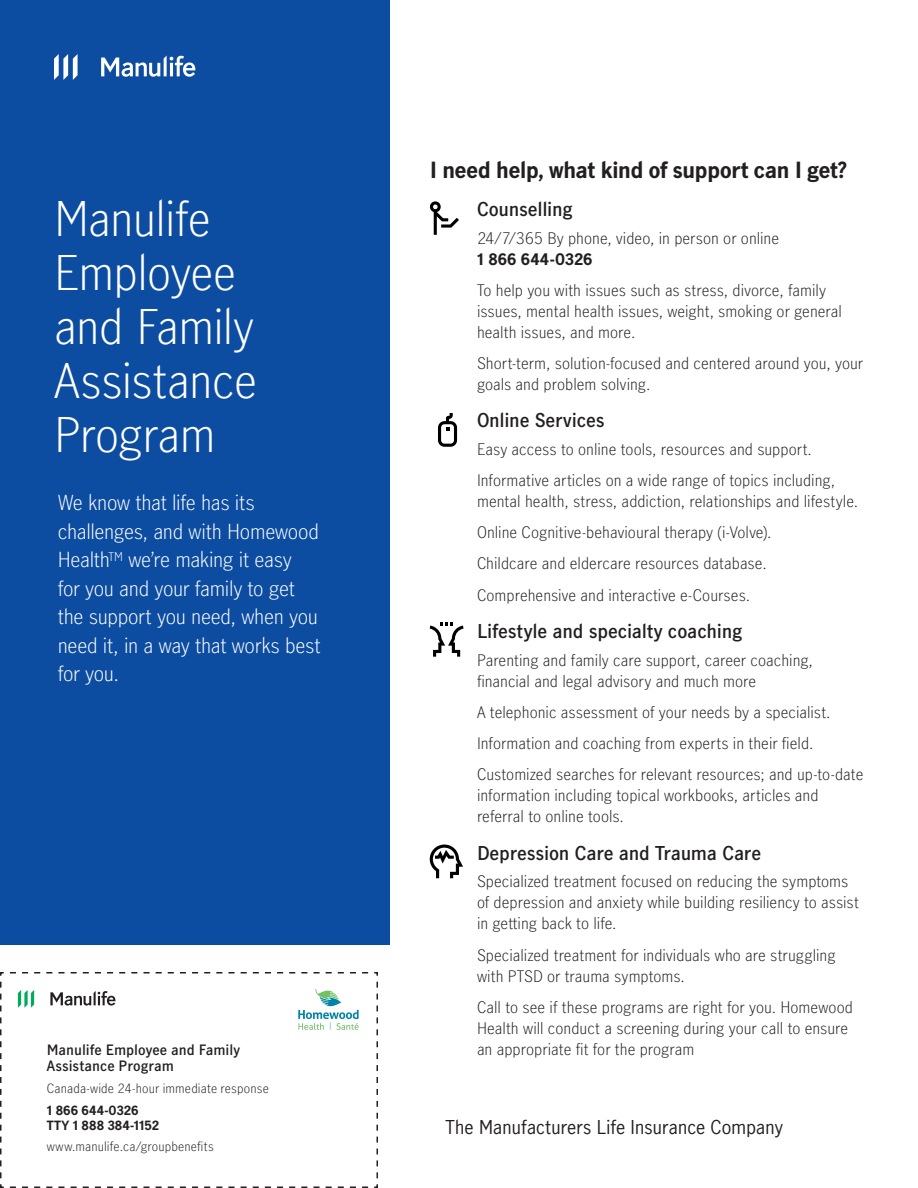
<style>
.page{position:relative;width:918px;height:1188px;background:#fff}
.page>*{position:absolute;margin:0;border:0;box-sizing:border-box;transform-origin:0 0}
.Cover_header___Ligh{font:300 45px/54px "Manulife JH Sans";letter-spacing:-.015em;color:#fff}
.Header___Bold_14_18{font:700 21px "Manulife JH Sans";letter-spacing:-.04em;color:#231f20}
.Intro_text___Light{font:300 19.5px/28.5px "Manulife JH Sans";letter-spacing:-.015em;color:#fff}
.Subheader___Demibol{font:600 18px "Manulife JH Sans";letter-spacing:-.01em;color:#231f20}
.TMLIC___Regular_12{font:18px "Manulife JH Sans";letter-spacing:-.01em;color:#231f20}
.Body_text___Light_1{font:300 15px/21px "Manulife JH Sans";letter-spacing:.005em;color:#231f20}
.Title-businesscard{font:600 13.5px/16.5px "Manulife JH Sans";color:#231f20}
.Body_text___Light_1-2{font:300 12px "Manulife JH Sans";letter-spacing:.015em;color:#231f20}
.Body_text___Light_1-3{font:700 12px/15px "Manulife JH Sans";letter-spacing:.005em;color:#231f20}
.s1{font-weight:700}
</style>
<div class="page">
<div style="left:0;top:0;width:389px;height:945px;background:#0d4da1"></div>
<svg style="left:0;top:972px;width:378px;height:216px"></svg>
<svg style="left:430px;top:201px;width:29px;height:34px"></svg>
<svg style="left:438px;top:413px;width:19px;height:34px"></svg>
<svg style="left:430px;top:844px;width:33px;height:34px"></svg>
<svg style="left:430px;top:623px;width:33px;height:34px"></svg>
<svg style="left:101px;top:56px;width:95px;height:21px"></svg>
<svg style="left:54px;top:54px;width:24px;height:26px"></svg>
<svg style="left:50px;top:991px;width:66px;height:15px"></svg>
<svg style="left:18px;top:990px;width:16px;height:18px"></svg>
<svg style="left:298px;top:990px;width:61px;height:40px"></svg>
<h1 class="Cover_header___Ligh" style="left:54px;top:190px;width:205px">Manulife<br>Employee and Family<br>Assistance<br>Program</h1>
<p class="Intro_text___Light" style="left:58px;top:488px;width:265px">We know that life has its challenges, and with Homewood<br>Health<sup>TM</sup> we’re making it easy<br>for you and your family to get the support you need, when you need it, in a way that works best for you.</p>
<p class="Title-businesscard" style="left:47px;top:1040px;width:195px">Manulife Employee and Family<br>Assistance Program</p>
<p class="Body_text___Light_1-2" style="left:47px;top:1080px;width:224px">Canada-wide 24-hour immediate response</p>
<p class="Body_text___Light_1-3" style="left:47px;top:1102px;width:114px">1 866 644-0326<br>TTY 1 888 384-1152</p>
<p class="Body_text___Light_1-2" style="left:47px;top:1138px;width:168px">www.manulife.ca/groupbenefits</p>
<h2 class="Header___Bold_14_18" style="left:430px;top:155px;width:419px">I need help, what kind of support can I get?</h2>
<h3 class="Subheader___Demibol" style="left:477px;top:196px;width:97px">Counselling</h3>
<p class="Body_text___Light_1" style="left:477px;top:227px;width:304px">24/7/365 By phone, video, in person or online<br><span class="s1">1 866 644-0326</span></p>
<p class="Body_text___Light_1" style="left:477px;top:279px;width:367px">To help you with issues such as stress, divorce, family issues, mental health issues, weight, smoking or general health issues, and more.</p>
<p class="Body_text___Light_1" style="left:477px;top:352px;width:388px">Short-term, solution-focused and centered around you, your goals and problem solving.</p>
<h3 class="Subheader___Demibol" style="left:477px;top:407px;width:129px">Online Services</h3>
<p class="Body_text___Light_1" style="left:477px;top:438px;width:336px">Easy access to online tools, resources and support.</p>
<p class="Body_text___Light_1" style="left:477px;top:469px;width:383px">Informative articles on a wide range of topics including, mental health, stress, addiction, relationships and lifestyle.</p>
<p class="Body_text___Light_1" style="left:477px;top:521px;width:296px">Online Cognitive-behavioural therapy (i-Volve).</p>
<p class="Body_text___Light_1" style="left:477px;top:553px;width:291px">Childcare and eldercare resources database.</p>
<p class="Body_text___Light_1" style="left:477px;top:584px;width:275px">Comprehensive and interactive e-Courses.</p>
<h3 class="Subheader___Demibol" style="left:477px;top:618px;width:267px">Lifestyle and specialty coaching</h3>
<p class="Body_text___Light_1" style="left:477px;top:649px;width:337px">Parenting and family care support, career coaching, financial and legal advisory and much more</p>
<p class="Body_text___Light_1" style="left:477px;top:701px;width:355px">A telephonic assessment of your needs by a specialist.</p>
<p class="Body_text___Light_1" style="left:477px;top:732px;width:338px">Information and coaching from experts in their field.</p>
<p class="Body_text___Light_1" style="left:477px;top:763px;width:388px">Customized searches for relevant resources; and up-to‑date information including topical workbooks, articles and referral to online tools.</p>
<h3 class="Subheader___Demibol" style="left:477px;top:840px;width:286px">Depression Care and Trauma Care</h3>
<p class="Body_text___Light_1" style="left:477px;top:871px;width:383px">Specialized treatment focused on reducing the symptoms of depression and anxiety while building resiliency to assist in getting back to life.</p>
<p class="Body_text___Light_1" style="left:477px;top:944px;width:360px">Specialized treatment for individuals who are struggling with PTSD or trauma symptoms.</p>
<p class="Body_text___Light_1" style="left:477px;top:996px;width:378px">Call to see if these programs are right for you. Homewood<br>Health will conduct a screening during your call to ensure an appropriate fit for the program</p>
<p class="TMLIC___Regular_12" style="left:446px;top:1114px;width:339px">The Manufacturers Life Insurance Company</p>
</div>
